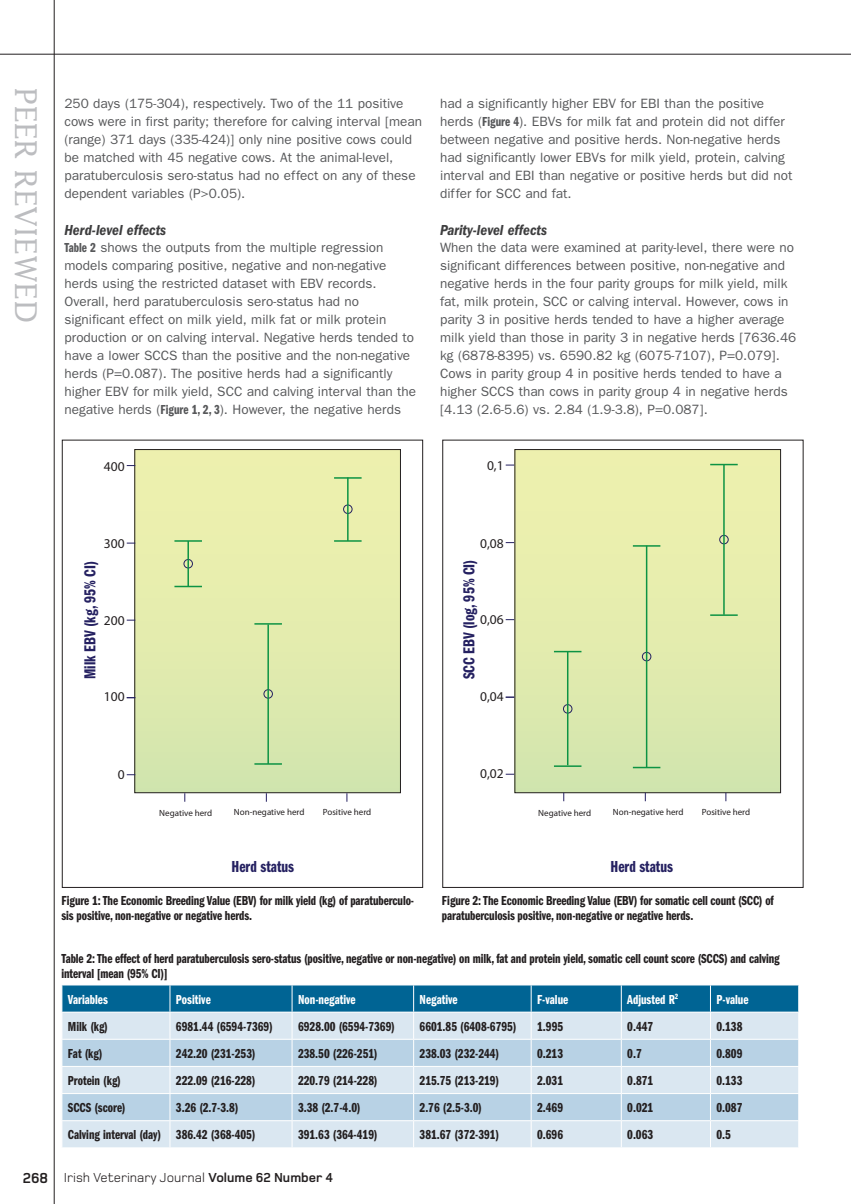
<style>
.page{position:relative;width:851px;height:1204px;background:#fff}
.page>*{position:absolute;margin:0;border:0;box-sizing:border-box;transform-origin:0 0}
.t1{font:30px "Lucida";color:#bcbdc0}
.t2{font:16.5px "Franklin Gothic Demi Cmpr";color:#252161}
.t3{font:italic 600 condensed 15px "Franklin Gothic";color:#3e3e3f}
.t4{font:700 15px "Foundry Monoline";color:#231f20}
.t5{font:13.5px/18px "Franklin Gothic";color:#57585a}
.t6{font:13.5px/15px "Franklin Gothic Demi Cmpr";letter-spacing:-.005em;color:#231f20}
.t7{font:13.5px "Franklin Gothic Demi Cmpr";color:#fff}
.t8{font:13.5px "Foundry Monoline";color:#231f20}
.t9{font:13.5px "Myriad Pro";color:#231f20}
.t10{font:9px "Myriad Pro";color:#231f20}
.s1{font-family:"Franklin Gothic Demi Cmpr"}
.s2{font-weight:700}
</style>
<div class="page">
<hr style="left:0;top:54px;width:850px;height:1px;background:#231f20">
<hr style="left:54px;top:0;width:1px;height:1203px;background:#231f20">
<svg style="left:61px;top:985px;width:738px;height:162px;background:#aeccde"></svg>
<div style="left:135px;top:449px;width:265px;height:343px;background:linear-gradient(to bottom,#f1f2ae,#d4e6ae)"></div>
<div style="left:134px;top:449px;width:267px;height:344px;border:1px solid #231f20"></div>
<div style="left:183px;top:559px;width:10px;height:9px;border:1px solid #252161;border-radius:50%"></div>
<svg style="left:174px;top:540px;width:28px;height:1px"></svg>
<hr style="left:174px;top:585px;width:28px;height:2px;background:#0d9344">
<hr style="left:187px;top:541px;width:2px;height:45px;background:#0d9344">
<div style="left:343px;top:504px;width:9px;height:10px;border:1px solid #252161;border-radius:50%"></div>
<svg style="left:334px;top:540px;width:27px;height:1px"></svg>
<svg style="left:334px;top:477px;width:27px;height:1px"></svg>
<hr style="left:347px;top:477px;width:1px;height:64px;background:#0d9344">
<div style="left:263px;top:689px;width:10px;height:9px;border:1px solid #252161;border-radius:50%"></div>
<svg style="left:254px;top:623px;width:28px;height:1px"></svg>
<svg style="left:254px;top:763px;width:28px;height:1px"></svg>
<hr style="left:267px;top:624px;width:2px;height:140px;background:#0d9344">
<div style="left:514px;top:449px;width:266px;height:343px;background:linear-gradient(to bottom,#f0f1ad,#d4e6ae)"></div>
<div style="left:514px;top:449px;width:266px;height:344px;border:1px solid #231f20"></div>
<div style="left:563px;top:704px;width:9px;height:9px;border:1px solid #252161;border-radius:50%"></div>
<svg style="left:554px;top:651px;width:27px;height:1px"></svg>
<hr style="left:554px;top:765px;width:27px;height:2px;background:#0d9344">
<hr style="left:567px;top:651px;width:1px;height:114px;background:#0d9344">
<div style="left:719px;top:535px;width:9px;height:9px;border:1px solid #252161;border-radius:50%"></div>
<hr style="left:710px;top:614px;width:27px;height:2px;background:#0d9344">
<svg style="left:710px;top:464px;width:27px;height:1px"></svg>
<hr style="left:723px;top:464px;width:1px;height:150px;background:#0d9344">
<div style="left:642px;top:652px;width:9px;height:9px;border:1px solid #252161;border-radius:50%"></div>
<svg style="left:632px;top:545px;width:28px;height:1px"></svg>
<hr style="left:632px;top:766px;width:28px;height:2px;background:#0d9344">
<hr style="left:645px;top:545px;width:2px;height:222px;background:#0d9344">
<h1 class="t1" style="left:44px;top:87px;width:237px;rotate:90deg">Peer revieWed</h1>
<p class="t5" style="left:64px;top:94px;width:359px">250 days (175-304), respectively. Two of the 11 positive cows were in first parity; therefore for calving interval [mean (range) 371 days (335-424)] only nine positive cows could be matched with 45 negative cows. At the animal-level, paratuberculosis sero-status had no effect on any of these dependent variables (P&gt;0.05).</p>
<p class="t3" style="left:64px;top:221px;width:103px">Herd-level effects</p>
<p class="t5" style="left:64px;top:238px;width:353px"><span class="s1">Table 2</span> shows the outputs from the multiple regression models comparing positive, negative and non-negative herds using the restricted dataset with EBV records.<br>Overall, herd paratuberculosis sero-status had no significant effect on milk yield, milk fat or milk protein production or on calving interval. Negative herds tended to have a lower SCCS than the positive and the non-negative herds (P=0.087). The positive herds had a significantly higher EBV for milk yield, SCC and calving interval than the negative herds (<span class="s1">Figure 1, 2, 3</span>). However, the negative herds</p>
<p class="t9" style="left:104px;top:458px;width:22px">400</p>
<p class="t5" style="left:440px;top:94px;width:353px">had a significantly higher EBV for EBI than the positive herds (<span class="s1">Figure 4</span>). EBVs for milk fat and protein did not differ between negative and positive herds. Non-negative herds had significantly lower EBVs for milk yield, protein, calving interval and EBI than negative or positive herds but did not differ for SCC and fat.</p>
<p class="t3" style="left:440px;top:221px;width:108px">Parity-level effects</p>
<p class="t5" style="left:440px;top:238px;width:357px">When the data were examined at parity-level, there were no significant differences between positive, non-negative and negative herds in the four parity groups for milk yield, milk fat, milk protein, SCC or calving interval. However, cows in parity 3 in positive herds tended to have a higher average milk yield than those in parity 3 in negative herds [7636.46 kg (6878-8395) vs. 6590.82 kg (6075-7107), P=0.079].<br>Cows in parity group 4 in positive herds tended to have a higher SCCS than cows in parity group 4 in negative herds [4.13 (2.6-5.6) vs. 2.84 (1.9-3.8), P=0.087].</p>
<p class="t9" style="left:487px;top:457px;width:18px">0,1</p>
<p class="t9" style="left:104px;top:535px;width:22px">300</p>
<p class="t9" style="left:480px;top:535px;width:25px">0,08</p>
<p class="t2" style="left:81px;top:679px;width:120px;rotate:-90deg">Milk EBV (kg, 95% CI)</p>
<p class="t9" style="left:104px;top:612px;width:22px">200</p>
<p class="t2" style="left:459px;top:679px;width:121px;rotate:-90deg">SCC EBV (log, 95% CI)</p>
<p class="t9" style="left:480px;top:611px;width:25px">0,06</p>
<p class="t9" style="left:104px;top:688px;width:22px">100</p>
<p class="t9" style="left:480px;top:688px;width:25px">0,04</p>
<p class="t9" style="left:118px;top:766px;width:8px">0</p>
<p class="t10" style="left:159px;top:807px;width:54px">Negative herd</p>
<p class="t10" style="left:234px;top:806px;width:72px">Non-negative herd</p>
<p class="t10" style="left:323px;top:806px;width:50px">Positive herd</p>
<p class="t9" style="left:480px;top:765px;width:25px">0,02</p>
<p class="t10" style="left:538px;top:807px;width:54px">Negative herd</p>
<p class="t10" style="left:612px;top:806px;width:72px">Non-negative herd</p>
<p class="t10" style="left:701px;top:806px;width:50px">Positive herd</p>
<p class="t4" style="left:23px;top:1169px;width:27px">268</p>
<p class="t2" style="left:231px;top:857px;width:64px">Herd status</p>
<p class="t6" style="left:61px;top:893px;width:354px">Figure 1: The Economic Breeding Value (EBV) for milk yield (kg) of paratuberculo&shy;sis positive, non-negative or negative herds.</p>
<p class="t2" style="left:610px;top:857px;width:64px">Herd status</p>
<p class="t6" style="left:442px;top:893px;width:333px">Figure 2: The Economic Breeding Value (EBV) for somatic cell count (SCC) of paratuberculosis positive, non-negative or negative herds.</p>
<p class="t6" style="left:61px;top:951px;width:719px">Table 2: The effect of herd paratuberculosis sero-status (positive, negative or non-negative) on milk, fat and protein yield, somatic cell count score (SCCS) and calving interval [mean (95% CI)]</p>
<p class="t7" style="left:68px;top:991px;width:41px">Variables</p>
<p class="t7" style="left:176px;top:991px;width:36px">Positive</p>
<p class="t7" style="left:298px;top:991px;width:59px">Non-negative</p>
<p class="t7" style="left:419px;top:991px;width:39px">Negative</p>
<p class="t7" style="left:537px;top:991px;width:33px">F-value</p>
<p class="t7" style="left:627px;top:991px;width:52px">Adjusted R<sup>2</sup></p>
<p class="t7" style="left:716px;top:991px;width:33px">P-value</p>
<p class="t6" style="left:68px;top:1018px;width:42px">Milk (kg)</p>
<p class="t6" style="left:176px;top:1018px;width:98px">6981.44 (6594-7369)</p>
<p class="t6" style="left:298px;top:1018px;width:98px">6928.00 (6594-7369)</p>
<p class="t6" style="left:419px;top:1018px;width:98px">6601.85 (6408-6795)</p>
<p class="t6" style="left:537px;top:1018px;width:27px">1.995</p>
<p class="t6" style="left:627px;top:1018px;width:27px">0.447</p>
<p class="t6" style="left:716px;top:1018px;width:27px">0.138</p>
<p class="t6" style="left:68px;top:1046px;width:36px">Fat (kg)</p>
<p class="t6" style="left:176px;top:1046px;width:81px">242.20 (231-253)</p>
<p class="t6" style="left:298px;top:1046px;width:81px">238.50 (226-251)</p>
<p class="t6" style="left:419px;top:1046px;width:81px">238.03 (232-244)</p>
<p class="t6" style="left:537px;top:1046px;width:27px">0.213</p>
<p class="t6" style="left:627px;top:1046px;width:16px">0.7</p>
<p class="t6" style="left:716px;top:1046px;width:27px">0.809</p>
<p class="t6" style="left:68px;top:1073px;width:55px">Protein (kg)</p>
<p class="t6" style="left:176px;top:1073px;width:81px">222.09 (216-228)</p>
<p class="t6" style="left:298px;top:1073px;width:81px">220.79 (214-228)</p>
<p class="t6" style="left:419px;top:1073px;width:81px">215.75 (213-219)</p>
<p class="t6" style="left:537px;top:1073px;width:27px">2.031</p>
<p class="t6" style="left:627px;top:1073px;width:27px">0.871</p>
<p class="t6" style="left:716px;top:1073px;width:27px">0.133</p>
<p class="t6" style="left:68px;top:1100px;width:59px">SCCS (score)</p>
<p class="t6" style="left:176px;top:1100px;width:64px">3.26 (2.7-3.8)</p>
<p class="t6" style="left:298px;top:1100px;width:64px">3.38 (2.7-4.0)</p>
<p class="t6" style="left:419px;top:1100px;width:64px">2.76 (2.5-3.0)</p>
<p class="t6" style="left:537px;top:1100px;width:27px">2.469</p>
<p class="t6" style="left:627px;top:1100px;width:27px">0.021</p>
<p class="t6" style="left:716px;top:1100px;width:27px">0.087</p>
<p class="t6" style="left:68px;top:1127px;width:189px">Calving interval (day) 386.42 (368-405)</p>
<p class="t6" style="left:298px;top:1127px;width:81px">391.63 (364-419)</p>
<p class="t6" style="left:419px;top:1127px;width:81px">381.67 (372-391)</p>
<p class="t6" style="left:537px;top:1127px;width:27px">0.696</p>
<p class="t6" style="left:627px;top:1127px;width:27px">0.063</p>
<p class="t6" style="left:716px;top:1127px;width:16px">0.5</p>
<p class="t8" style="left:64px;top:1170px;width:271px">Irish Veterinary Journal <span class="s2">Volume 62 Number 4</span></p>
</div>
